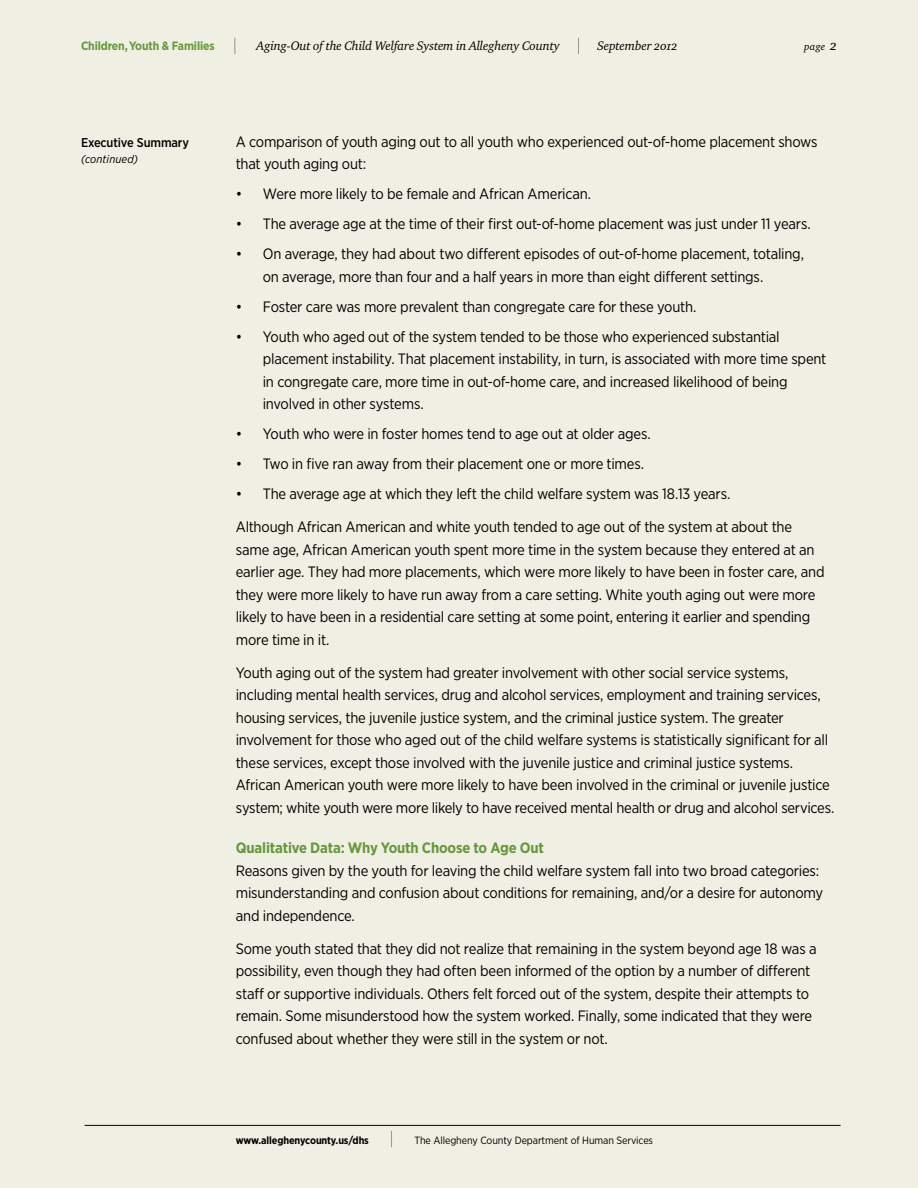
<style>
.page{position:relative;width:918px;height:1188px;background:#f0efe3}
.page>*{position:absolute;margin:0;border:0;box-sizing:border-box;transform-origin:0 0}
.t1{font:15px/22.5px "Gotham Narrow";letter-spacing:-.02em;color:#000}
.t2{font:700 15px "Gotham Narrow";letter-spacing:-.01em;color:#67973c}
.t3{font:12.75px "Charter ITC Regu Ital OS";letter-spacing:-.01em;color:#000}
.t4{font:500 12.75px "Gotham Narrow";letter-spacing:-.01em;color:#000}
.t5{font:700 12px "Gotham Narrow";letter-spacing:-.01em;color:#67973c}
.t6{font:italic 11.25px "Gotham Narrow";letter-spacing:.01em;color:#000}
.t7{font:10.5px "Gotham Narrow";letter-spacing:-.01em;color:#000}
.t8{font:700 10.5px "Gotham Narrow";letter-spacing:-.01em;color:#000}
.t9{font:10.5px "Charter ITC Regu Ital OS";color:#000}
.s1{font-weight:100;font-size:18px;color:#000}
.s2{font-family:"Gotham Narrow";font-weight:100;font-size:18px}
.s3{font-size:14.25px}
.s4{font-weight:100;font-size:18px}
</style>
<div class="page">
<hr style="left:85px;top:1125px;width:756px;height:1px;background:#000">
<p class="t5" style="left:81px;top:38px;width:158px">Children, Youth &amp; Families <span class="s1">|</span></p>
<p class="t3" style="left:256px;top:38px;width:326px">Aging-Out of the Child Welfare System in Allegheny County <span class="s2">|</span></p>
<p class="t3" style="left:597px;top:38px;width:82px">September 2012</p>
<p class="t9" style="left:804px;top:40px;width:34px">page <span class="s3">2</span></p>
<p class="t4" style="left:81px;top:134px;width:110px">Executive Summary</p>
<p class="t6" style="left:81px;top:152px;width:59px">(continued)</p>
<p class="t1" style="left:236px;top:130px;width:583px">A comparison of youth aging out to all youth who experienced out-of-home placement shows that youth aging out:</p>
<p class="t1" style="left:236px;top:183px;width:357px">• Were more likely to be female and African American.</p>
<p class="t1" style="left:236px;top:213px;width:576px">• The average age at the time of their first out-of-home placement was just under 11 years.</p>
<p class="t1" style="left:263px;top:243px;width:543px;text-indent:-27px">• On average, they had about two different episodes of out-of-home placement, totaling, on average, more than four and a half years in more than eight different settings.</p>
<p class="t1" style="left:236px;top:295px;width:462px">• Foster care was more prevalent than congregate care for these youth.</p>
<p class="t1" style="left:263px;top:325px;width:565px;text-indent:-27px">• Youth who aged out of the system tended to be those who experienced substantial placement instability. That placement instability, in turn, is associated with more time spent in congregate care, more time in out-of-home care, and increased likelihood of being involved in other systems.</p>
<p class="t1" style="left:236px;top:423px;width:417px">• Youth who were in foster homes tend to age out at older ages.</p>
<p class="t1" style="left:236px;top:453px;width:410px">• Two in five ran away from their placement one or more times.</p>
<p class="t1" style="left:236px;top:483px;width:496px">• The average age at which they left the child welfare system was 18.13 years.</p>
<p class="t1" style="left:236px;top:516px;width:590px">Although African American and white youth tended to age out of the system at about the same age, African American youth spent more time in the system because they entered at an earlier age. They had more placements, which were more likely to have been in foster care, and they were more likely to have run away from a care setting. White youth aging out were more likely to have been in a residential care setting at some point, entering it earlier and spending more time in it.</p>
<p class="t1" style="left:236px;top:661px;width:600px">Youth aging out of the system had greater involvement with other social service systems, including mental health services, drug and alcohol services, employment and training services, housing services, the juvenile justice system, and the criminal justice system. The greater involvement for those who aged out of the child welfare systems is statistically significant for all these services, except those involved with the juvenile justice and criminal justice systems.<br>African American youth were more likely to have been involved in the criminal or juvenile justice system; white youth were more likely to have received mental health or drug and alcohol services.</p>
<p class="t2" style="left:236px;top:839px;width:310px">Qualitative Data: Why Youth Choose to Age Out</p>
<p class="t1" style="left:236px;top:859px;width:589px">Reasons given by the youth for leaving the child welfare system fall into two broad categories: misunderstanding and confusion about conditions for remaining, and/or a desire for autonomy and independence.</p>
<p class="t1" style="left:236px;top:937px;width:582px">Some youth stated that they did not realize that remaining in the system beyond age 18 was a possibility, even though they had often been informed of the option by a number of different staff or supportive individuals. Others felt forced out of the system, despite their attempts to remain. Some misunderstood how the system worked. Finally, some indicated that they were confused about whether they were still in the system or not.</p>
<p class="t8" style="left:236px;top:1133px;width:160px">www.alleghenycounty.us/dhs <span class="s4">|</span></p>
<p class="t7" style="left:415px;top:1134px;width:240px">The Allegheny County Department of Human Services</p>
</div>
